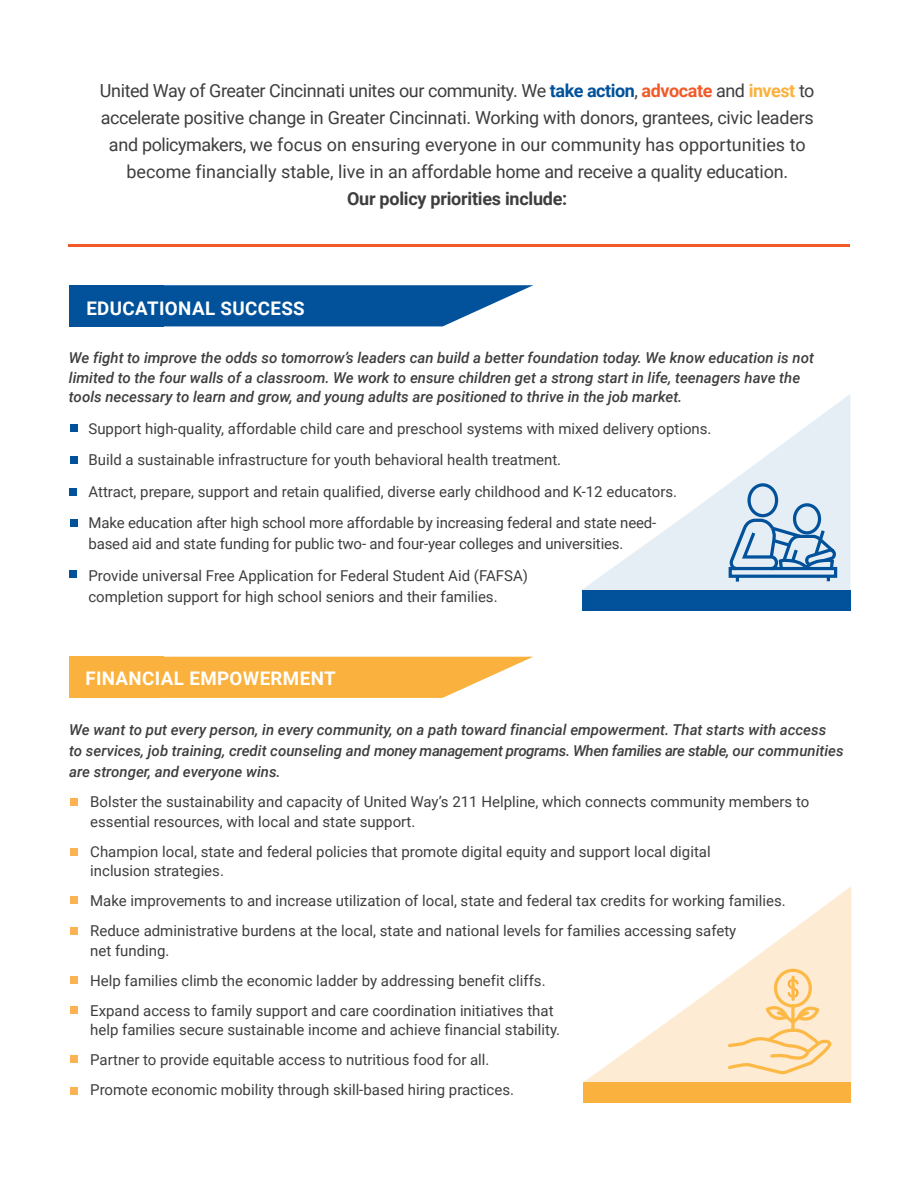
<style>
.page{position:relative;width:918px;height:1188px;background:#fff}
.page>*{position:absolute;margin:0;border:0;box-sizing:border-box;transform-origin:0 0}
.t1{font:700 18.75px "Roboto";letter-spacing:.02em;color:#fff}
.t2{font:18px/27px "Roboto";letter-spacing:-.015em;color:#3e3e3f;text-align:center}
.t3{font:700 18px "Roboto";letter-spacing:-.015em;color:#3e3e3f}
.t4{font:15px/30px "Roboto";color:#3e3e3f}
.t5{font:italic 500 15px/21px "Roboto";color:#3e3e3f}
.s1{font-weight:700;color:#01529b}
.s2{font-weight:700;color:#f15b2a}
.s3{font-weight:700;color:#fbb13d}
</style>
<div class="page">
<div style="left:70px;top:1056px;width:8px;height:7px;background:#fbb253"></div>
<div style="left:71px;top:927px;width:7px;height:8px;background:#fbb253"></div>
<div style="left:70px;top:896px;width:8px;height:7px;background:#fbb253"></div>
<div style="left:71px;top:848px;width:7px;height:7px;background:#fbb253"></div>
<div style="left:71px;top:799px;width:7px;height:7px;background:#fbb253"></div>
<div style="left:70px;top:977px;width:8px;height:7px;background:#fbb253"></div>
<div style="left:70px;top:1007px;width:8px;height:7px;background:#fbb253"></div>
<svg style="left:584px;top:886px;width:267px;height:196px"></svg>
<div style="left:583px;top:1082px;width:268px;height:20px;background:#fbb13d"></div>
<div style="left:774px;top:969px;width:38px;height:39px;border:3px solid #fdb945;border-radius:50%"></div>
<svg style="left:726px;top:979px;width:105px;height:97px;background:#fde2ba"></svg>
<svg style="left:791px;top:977px;width:4px;height:22px"></svg>
<div style="left:71px;top:1087px;width:7px;height:7px;background:#fbb253"></div>
<svg style="left:164px;top:657px;width:369px;height:41px;background:#fbba54"></svg>
<div style="left:69px;top:657px;width:95px;height:41px;background:#fbb13d"></div>
<hr style="left:69px;top:244px;width:781px;height:3px;background:#f15b2a">
<svg style="left:164px;top:285px;width:369px;height:41px;background:#2067a7"></svg>
<div style="left:70px;top:285px;width:94px;height:41px;background:#01529b"></div>
<svg style="left:582px;top:394px;width:269px;height:196px"></svg>
<div style="left:747px;top:483px;width:31px;height:34px;border:3px solid #01529b;border-radius:50%"></div>
<div style="left:793px;top:503px;width:28px;height:31px;border:3px solid #01529b;border-radius:50%"></div>
<svg style="left:727px;top:514px;width:112px;height:68px;background:#a1bed9"></svg>
<div style="left:582px;top:590px;width:269px;height:20px;background:#01529b"></div>
<div style="left:70px;top:519px;width:7px;height:7px;background:#01529b"></div>
<div style="left:70px;top:488px;width:7px;height:7px;background:#01529b"></div>
<div style="left:70px;top:456px;width:7px;height:8px;background:#01529b"></div>
<div style="left:70px;top:425px;width:7px;height:7px;background:#01529b"></div>
<div style="left:70px;top:570px;width:7px;height:7px;background:#01529b"></div>
<p class="t2" style="left:100px;top:76px;width:716px">United Way of Greater Cincinnati unites our community. We <span class="s1">take action</span>, <span class="s2">advocate</span> and <span class="s3">invest</span> to accelerate positive change in Greater Cincinnati. Working with donors, grantees, civic leaders and policymakers, we focus on ensuring everyone in our community has opportunities to become financially stable, live in an affordable home and receive a quality education.</p>
<p class="t3" style="left:347px;top:186px;width:222px">Our policy priorities include:</p>
<p class="t1" style="left:86px;top:295px;width:220px">EDUCATIONAL SUCCESS</p>
<p class="t5" style="left:69px;top:348px;width:747px;line-height:19.5px">We fight to improve the odds so tomorrow’s leaders can build a better foundation today. We know education is not limited to the four walls of a classroom. We work to ensure children get a strong start in life, teenagers have the tools necessary to learn and grow, and young adults are positioned to thrive in the job market.</p>
<p class="t4" style="left:88px;top:412px;width:625px;line-height:31.5px">Support high-quality, affordable child care and preschool systems with mixed delivery options.<br>Build a sustainable infrastructure for youth behavioral health treatment.<br>Attract, prepare, support and retain qualified, diverse early childhood and K-12 educators.<br>Make education after high school more affordable by increasing federal and state need-</p>
<p class="t4" style="left:88px;top:528px;width:537px;line-height:31.5px">based aid and state funding for public two- and four-year colleges and universities.<br>Provide universal Free Application for Federal Student Aid (FAFSA)</p>
<p class="t4" style="left:88px;top:581px;width:411px">completion support for high school seniors and their families.</p>
<p class="t1" style="left:85px;top:665px;width:252px">FINANCIAL EMPOWERMENT</p>
<p class="t5" style="left:69px;top:719px;width:776px">We want to put every person, in every community, on a path toward financial empowerment. That starts with access<br>to services, job training, credit counseling and money management programs. When families are stable, our communities are stronger, and everyone wins.</p>
<p class="t4" style="left:90px;top:792px;width:721px;line-height:19.5px">Bolster the sustainability and capacity of United Way’s 211 Helpline, which connects community members to essential resources, with local and state support.</p>
<p class="t4" style="left:90px;top:841px;width:622px;line-height:19.5px">Champion local, state and federal policies that promote digital equity and support local digital inclusion strategies.</p>
<p class="t4" style="left:90px;top:885px;width:697px">Make improvements to and increase utilization of local, state and federal tax credits for working families.<br>Reduce administrative burdens at the local, state and national levels for families accessing safety</p>
<p class="t4" style="left:90px;top:935px;width:465px">net funding.<br>Help families climb the economic ladder by addressing benefit cliffs.<br>Expand access to family support and care coordination initiatives that</p>
<p class="t4" style="left:90px;top:1014px;width:471px">help families secure sustainable income and achieve financial stability.<br>Partner to provide equitable access to nutritious food for all.<br>Promote economic mobility through skill-based hiring practices.</p>
</div>
